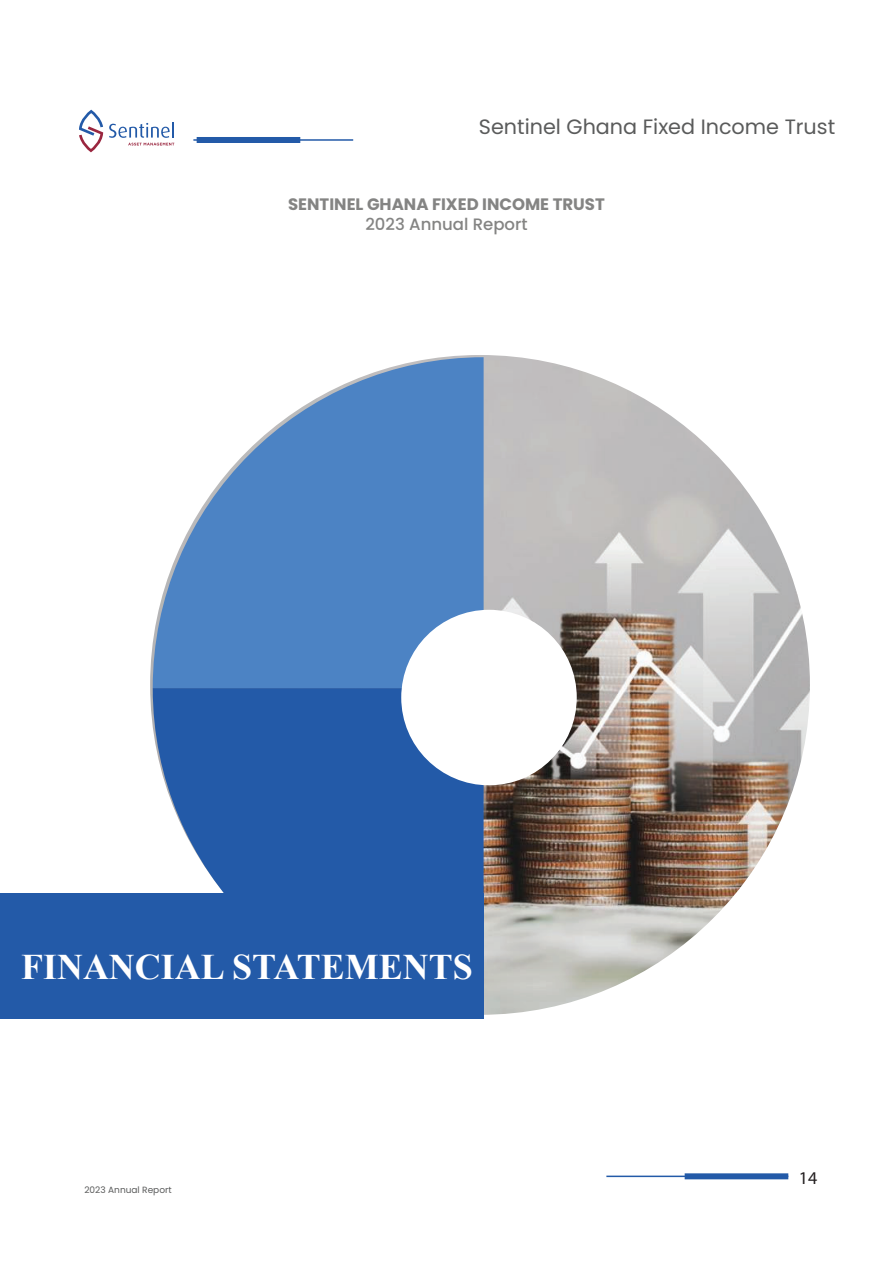
<style>
.page{position:relative;width:893px;height:1263px;background:#fff}
.page>*{position:absolute;margin:0;border:0;box-sizing:border-box;transform-origin:0 0}
.t1{font:700 36px "Times New Roman";color:#fff}
.t2{font:20.7px "Poppins";color:#5a5b5b}
.t3{font:18px "Myriad Pro";color:#231f20}
.t4{font:700 16.5px "Poppins";color:#848483}
.t5{font:500 16.5px "Poppins";color:#848483}
.t6{font:9px "Poppins";color:#5a5b5b}
</style>
<div class="page">
<img style="left:150px;top:355px;width:660px;height:660px;border-radius:330px">
<svg style="left:153px;top:357px;width:331px;height:331px;fill:#4c83c4"></svg>
<svg style="left:153px;top:688px;width:331px;height:205px;background:#3366ae"></svg>
<div style="left:0;top:893px;width:484px;height:126px;background:#235aa8"></div>
<div style="left:401px;top:610px;width:176px;height:175px;background:#fff;border-radius:50%"></div>
<svg style="left:79px;top:110px;width:24px;height:42px"></svg>
<svg style="left:109px;top:122px;width:65px;height:24px"></svg>
<hr style="left:606px;top:1175px;width:182px;height:2px;background:#235aa8">
<div style="left:685px;top:1173px;width:103px;height:6px;background:#235aa8"></div>
<hr style="left:193px;top:139px;width:160px;height:2px;background:#235aa8">
<div style="left:197px;top:137px;width:103px;height:6px;background:#235aa8"></div>
<p class="t2" style="left:479px;top:115px;width:358px">Sentinel Ghana Fixed Income Trust</p>
<p class="t4" style="left:288px;top:194px;width:318px">SENTINEL GHANA FIXED INCOME TRUST</p>
<p class="t5" style="left:365px;top:214px;width:164px">2023 Annual Report</p>
<h1 class="t1" style="left:21px;top:941px;width:453px">FINANCIAL STATEMENTS</h1>
<p class="t6" style="left:84px;top:1185px;width:89px">2023 Annual Report</p>
<p class="t3" style="left:799px;top:1167px;width:20px">14</p>
</div>
